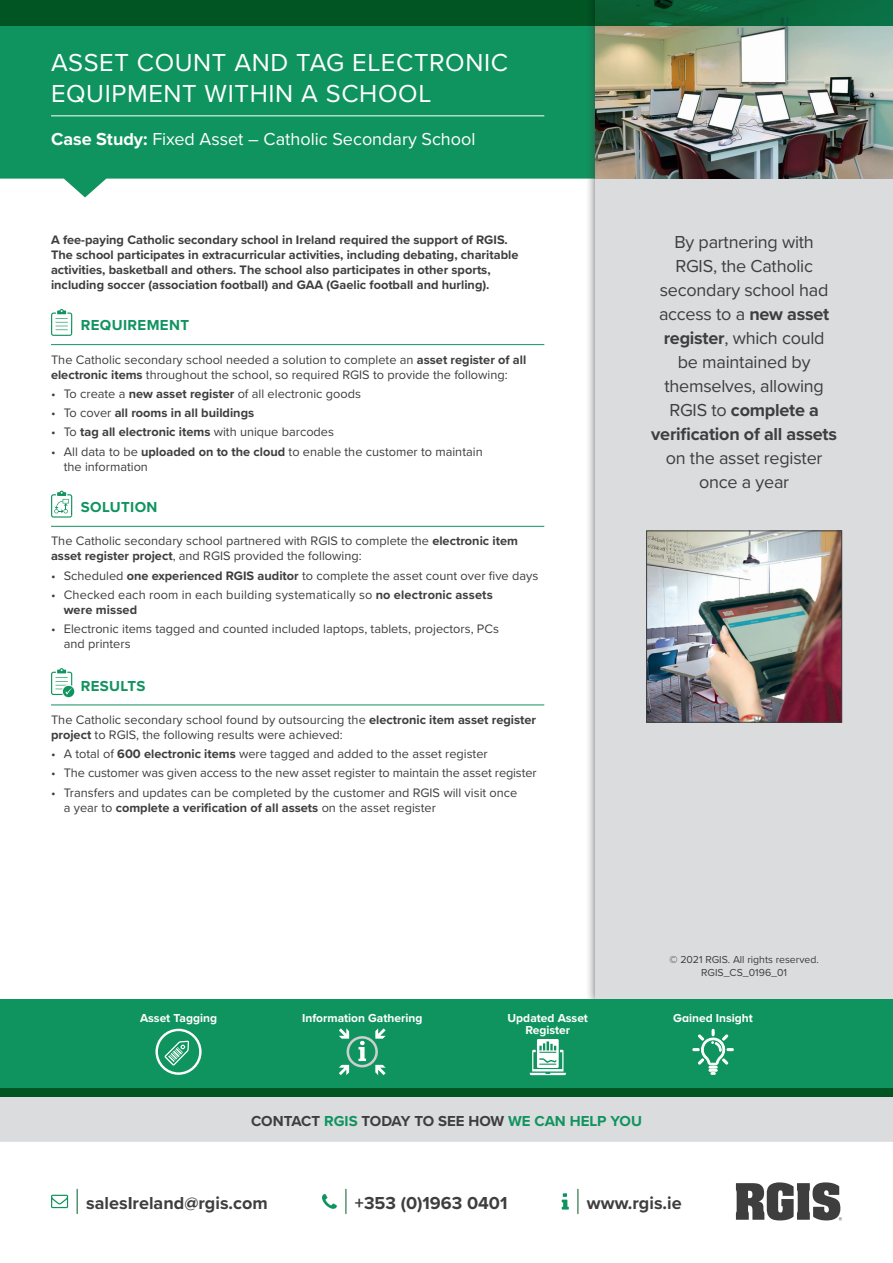
<style>
.page{position:relative;width:893px;height:1263px;background:#fff}
.page>*{position:absolute;margin:0;border:0;box-sizing:border-box;transform-origin:0 0}
.t1{font:25.5px/30.6px "Proxima Nova";letter-spacing:.025em;color:#fff}
.t2{font:18px/24px "Proxima Nova";letter-spacing:-.015em;color:#3e3e3f;text-align:center}
.t3{font:700 18px "Proxima Nova";color:#3e3e3f}
.t4{font:18px "Proxima Nova";color:#fff}
.t5{font:700 15px "Proxima Nova";color:#3e3e3f}
.t6{font:700 15px "Proxima Nova";letter-spacing:.025em;color:#10945f}
.t7{font:12.75px/15px "Proxima Nova";color:#3e3e3f}
.t8{font:700 12.75px/15px "Proxima Nova";color:#3e3e3f}
.t9{font:700 12px/12px "Proxima Nova";color:#fff;text-align:center}
.t10{font:700 12px "Proxima Nova A";color:#fff}
.t11{font:10.5px/12.6px "Proxima Nova";color:#3e3e3f;text-align:center}
.s1{font-weight:700}
.s2{font-weight:400}
.s3{color:#10945f}
</style>
<div class="page">
<svg style="left:577px;top:1189px;width:1px;height:24px"></svg>
<svg style="left:562px;top:1193px;width:7px;height:16px"></svg>
<svg style="left:77px;top:1189px;width:1px;height:24px"></svg>
<svg style="left:51px;top:1195px;width:17px;height:13px"></svg>
<svg style="left:345px;top:1189px;width:1px;height:24px"></svg>
<svg style="left:322px;top:1194px;width:15px;height:15px"></svg>
<svg style="left:736px;top:1182px;width:106px;height:38px"></svg>
<svg style="left:0;top:26px;width:585px;height:171px;fill:#10945f"></svg>
<hr style="left:51px;top:116px;width:493px;height:1px;background:#fff">
<hr style="left:51px;top:344px;width:493px;height:1px;background:#10945f">
<hr style="left:51px;top:526px;width:493px;height:1px;background:#10945f">
<hr style="left:51px;top:705px;width:493px;height:1px;background:#10945f">
<svg style="left:51px;top:309px;width:22px;height:27px"></svg>
<svg style="left:51px;top:491px;width:22px;height:27px"></svg>
<svg style="left:51px;top:668px;width:24px;height:30px"></svg>
<div style="left:585px;top:0;width:308px;height:1010px;background:#3e3e3f;opacity:.75"></div>
<div style="left:595px;top:0;width:298px;height:1001px;background:#dbdcde"></div>
<img style="left:648px;top:533px;width:192px;height:187px">
<div style="left:646px;top:531px;width:196px;height:191px;border:1px solid #3e3e3f"></div>
<img style="left:595px;top:26px;width:298px;height:153px">
<div style="left:0;top:0;width:893px;height:26px;background:linear-gradient(to right,#004f1a,#0a663c)"></div>
<div style="left:0;top:1097px;width:893px;height:45px;background:#dbdcde"></div>
<div style="left:0;top:999px;width:893px;height:98px;background:#10945f"></div>
<div style="left:0;top:1089px;width:893px;height:8px;background:#015523"></div>
<svg style="left:339px;top:1028px;width:47px;height:47px"></svg>
<svg style="left:164px;top:1041px;width:25px;height:25px"></svg>
<div style="left:155px;top:1029px;width:47px;height:46px;border:2px solid #fff;border-radius:50%"></div>
<svg style="left:530px;top:1039px;width:36px;height:36px"></svg>
<svg style="left:692px;top:1028px;width:42px;height:47px"></svg>
<h1 class="t1" style="left:51px;top:46px;width:459px">ASSET COUNT AND TAG ELECTRONIC<br>EQUIPMENT WITHIN A SCHOOL</h1>
<h2 class="t4" style="left:51px;top:125px;width:426px"><span class="s1">Case Study:</span> Fixed Asset – Catholic Secondary School</h2>
<p class="t8" style="left:51px;top:232px;width:469px">A fee-paying Catholic secondary school in Ireland required the support of RGIS.<br>The school participates in extracurricular activities, including debating, charitable activities, basketball and others. The school also participates in other sports, including soccer (association football) and GAA (Gaelic football and hurling).</p>
<p class="t6" style="left:81px;top:314px;width:110px">REQUIREMENT</p>
<p class="t7" style="left:51px;top:351px;width:477px">The Catholic secondary school needed a solution to complete an <span class="s1">asset register of all electronic items</span> throughout the school, so required RGIS to provide the following:</p>
<p class="t7" style="left:51px;top:386px;width:312px">• To create a <span class="s1">new asset register</span> of all electronic goods</p>
<p class="t8" style="left:51px;top:405px;width:205px"><span class="s2">• To cover</span> all rooms in all buildings</p>
<p class="t7" style="left:51px;top:424px;width:285px">• To <span class="s1">tag all electronic items</span> with unique barcodes</p>
<p class="t7" style="left:64px;top:443px;width:420px;text-indent:-13px">• All data to be <span class="s1">uploaded on to the cloud</span> to enable the customer to maintain the information</p>
<p class="t6" style="left:81px;top:495px;width:78px">SOLUTION</p>
<p class="t7" style="left:51px;top:533px;width:468px">The Catholic secondary school partnered with RGIS to complete the <span class="s1">electronic item asset register project</span>, and RGIS provided the following:</p>
<p class="t7" style="left:51px;top:567px;width:489px">• Scheduled <span class="s1">one experienced RGIS auditor</span> to complete the asset count over five days</p>
<p class="t7" style="left:64px;top:586px;width:431px;text-indent:-13px">• Checked each room in each building systematically so <span class="s1">no electronic assets were missed</span></p>
<p class="t7" style="left:64px;top:621px;width:437px;text-indent:-13px">• Electronic items tagged and counted included laptops, tablets, projectors, PCs and printers</p>
<p class="t6" style="left:81px;top:675px;width:66px">RESULTS</p>
<p class="t7" style="left:51px;top:712px;width:487px">The Catholic secondary school found by outsourcing the <span class="s1">electronic item asset register project</span> to RGIS, the following results were achieved:</p>
<p class="t7" style="left:51px;top:746px;width:438px">• A total of <span class="s1">600 electronic items</span> were tagged and added to the asset register</p>
<p class="t7" style="left:51px;top:765px;width:487px">• The customer was given access to the new asset register to maintain the asset register</p>
<p class="t7" style="left:64px;top:784px;width:455px;text-indent:-13px">• Transfers and updates can be completed by the customer and RGIS will visit once a year to <span class="s1">complete a verification of all assets</span> on the asset register</p>
<h2 class="t2" style="left:651px;top:229px;width:187px">By partnering with<br>RGIS, the Catholic secondary school had access to a <span class="s1">new asset register</span>, which could<br>be maintained by themselves, allowing<br>RGIS to <span class="s1">complete a verification of all assets</span></h2>
<h2 class="t2" style="left:666px;top:445px;width:158px">on the asset register once a year</h2>
<p class="t11" style="left:669px;top:953px;width:151px">© 2021 RGIS. All rights reserved.<br>RGIS_CS_0196_01</p>
<p class="t9" style="left:140px;top:1011px;width:79px">Asset Tagging</p>
<p class="t9" style="left:302px;top:1011px;width:122px">Information Gathering</p>
<p class="t9" style="left:508px;top:1011px;width:82px">Updated Asset<br>Register</p>
<p class="t10" style="left:673px;top:1011px;width:81px">Gained Insight</p>
<p class="t5" style="left:251px;top:1110px;width:392px">CONTACT <span class="s3">RGIS</span> TODAY TO SEE HOW <span class="s3">WE CAN HELP YOU</span></p>
<h2 class="t3" style="left:86px;top:1189px;width:183px">salesIreland@rgis.com</h2>
<h2 class="t3" style="left:355px;top:1189px;width:154px">+353 (0)1963 0401</h2>
<h2 class="t3" style="left:587px;top:1189px;width:96px">www.rgis.ie</h2>
</div>
